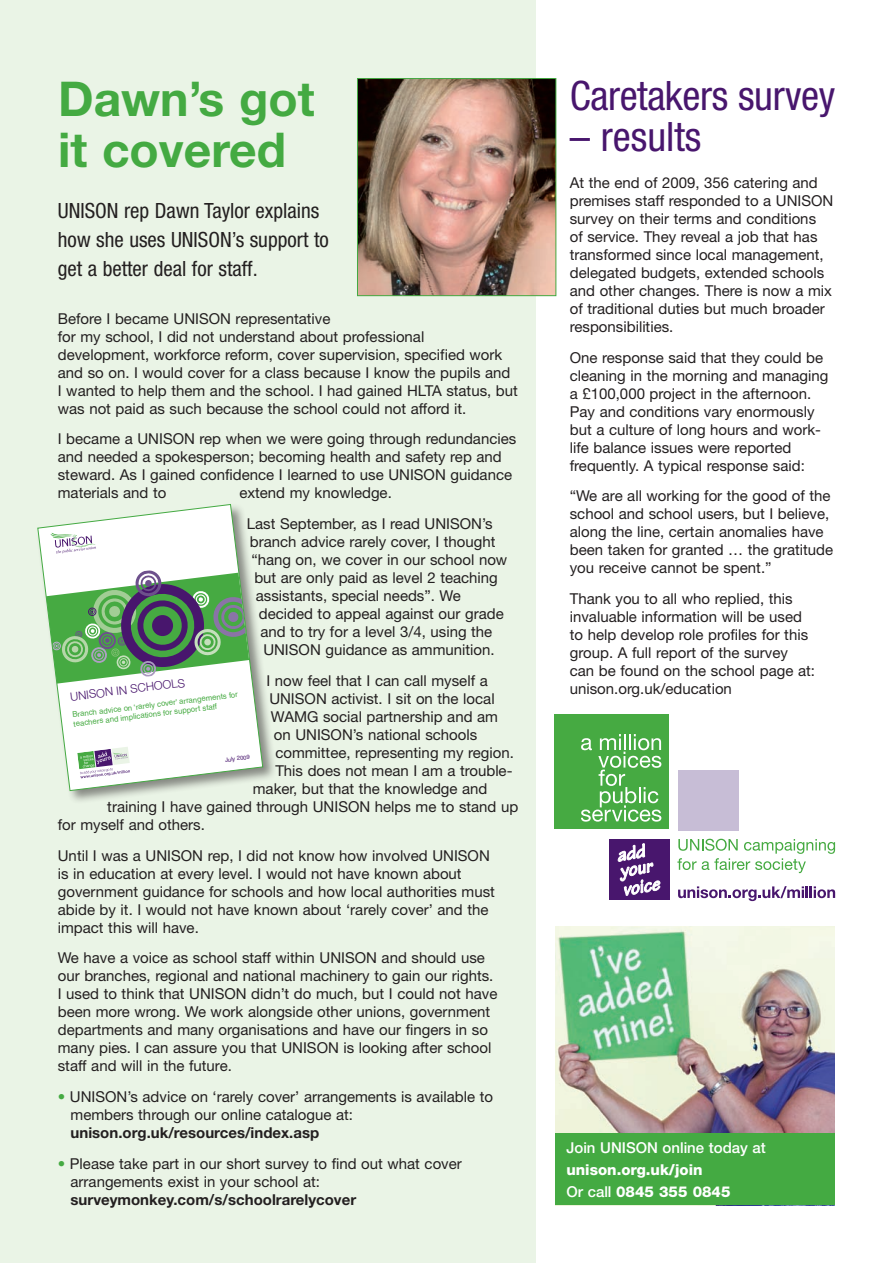
<style>
.page{position:relative;width:893px;height:1263px;background:#fff}
.page>*{position:absolute;margin:0;border:0;box-sizing:border-box;transform-origin:0 0}
.t1{font:700 48px/51px "Helvetica Neue";color:#44aa42}
.t2{font:condensed 40.5px "Helvetica Neue";letter-spacing:-.01em;color:#48166d}
.t3{font:condensed 21px/29.1px "Helvetica Neue";color:#231f20}
.t4{font:15px/18px "Helvetica Neue";color:#231f20}
.t5{font:700 15px "Helvetica Neue";color:#231f20}
.t6{font:800 15px/22.2px "Helvetica Neue";color:#fff}
.t7{font:500 15px "Helvetica Neue";color:#fff}
.t8{font:300 11.7px "Helvetica Neue";color:#48166d}
.t9{font:7.8px/9.3px "Helvetica";color:#46aa42}
.t10{font:5.85px "Helvetica";color:#48166d}
.s1{color:#44aa42}
.s2{font-weight:500}
</style>
<div class="page">
<div style="left:0;top:0;width:536px;height:1263px;background:#eaf4e6"></div>
<img style="left:359px;top:80px;width:195px;height:214px">
<div style="left:357px;top:78px;width:199px;height:218px;border:1px solid #44aa42"></div>
<div style="left:36px;top:502px;width:240px;height:303px;background:#231f20;opacity:.5"></div>
<svg style="left:37px;top:504px;width:226px;height:287px"></svg>
<div style="left:554px;top:714px;width:115px;height:115px;background:#46aa42"></div>
<svg style="left:581px;top:734px;width:80px;height:88px"></svg>
<div style="left:609px;top:839px;width:60px;height:60px;background:#48166d"></div>
<div style="left:678px;top:770px;width:60px;height:60px;background:#c7bdd6"></div>
<svg style="left:677px;top:839px;width:158px;height:34px"></svg>
<svg style="left:618px;top:843px;width:42px;height:53px"></svg>
<svg style="left:678px;top:886px;width:157px;height:15px"></svg>
<img style="left:556px;top:926px;width:279px;height:207px">
<div style="left:556px;top:1133px;width:279px;height:72px;background:#44aa42"></div>
<h1 class="t1" style="left:58px;top:72px;width:258px">Dawn’s got it covered</h1>
<h3 class="t3" style="left:58px;top:196px;width:272px">UNISON rep Dawn Taylor explains how she uses UNISON’s support to get a better deal for staff.</h3>
<p class="t4" style="left:58px;top:309px;width:462px">Before I became UNISON representative<br>for my school, I did not understand about professional development, workforce reform, cover supervision, specified work and so on. I would cover for a class because I know the pupils and I wanted to help them and the school. I had gained HLTA status, but was not paid as such because the school could not afford it.</p>
<p class="t4" style="left:58px;top:430px;width:460px">I became a UNISON rep when we were going through redundancies and needed a spokesperson; becoming health and safety rep and steward. As I gained confidence I learned to use UNISON guidance materials and to</p>
<p class="t4" style="left:247px;top:477px;width:247px;line-height:30.8px;text-indent:-8px">extend my knowledge.<br>Last September, as I read UNISON’s</p>
<p class="t4" style="left:250px;top:532px;width:247px">branch advice rarely cover, I thought</p>
<p class="t4" style="left:251px;top:550px;width:258px">“hang on, we cover in our school now</p>
<p class="t4" style="left:254px;top:568px;width:245px">but are only paid as level 2 teaching</p>
<p class="t4" style="left:256px;top:586px;width:206px">assistants, special needs”. We</p>
<p class="t4" style="left:259px;top:604px;width:246px">decided to appeal against our grade</p>
<p class="t4" style="left:260px;top:622px;width:234px">and to try for a level 3/4, using the</p>
<p class="t4" style="left:263px;top:640px;width:233px">UNISON guidance as ammunition.</p>
<p class="t4" style="left:266px;top:671px;width:223px">I now feel that I can call myself a</p>
<p class="t4" style="left:269px;top:689px;width:227px">UNISON activist. I sit on the local</p>
<p class="t4" style="left:271px;top:707px;width:229px">WAMG social partnership and am</p>
<p class="t4" style="left:274px;top:725px;width:205px">on UNISON’s national schools</p>
<p class="t4" style="left:275px;top:743px;width:240px">committee, representing my region.</p>
<p class="t4" style="left:275px;top:761px;width:239px">This does not mean I am a trouble-</p>
<p class="t4" style="left:253px;top:779px;width:236px">maker, but that the knowledge and</p>
<p class="t4" style="left:107px;top:797px;width:412px">training I have gained through UNISON helps me to stand up</p>
<p class="t4" style="left:58px;top:815px;width:149px">for myself and others.</p>
<p class="t4" style="left:58px;top:846px;width:439px">Until I was a UNISON rep, I did not know how involved UNISON is in education at every level. I would not have known about government guidance for schools and how local authorities must abide by it. I would not have known about ‘rarely cover’ and the impact this will have.</p>
<p class="t4" style="left:58px;top:949px;width:441px">We have a voice as school staff within UNISON and should use our branches, regional and national machinery to gain our rights.<br>I used to think that UNISON didn’t do much, but I could not have been more wrong. We work alongside other unions, government departments and many organisations and have our fingers in so many pies. I can assure you that UNISON is looking after school staff and will in the future.</p>
<p class="t4" style="left:71px;top:1087px;width:424px;text-indent:-13px"><span class="s1">•</span> UNISON’s advice on ‘rarely cover’ arrangements is available to members through our online catalogue at:</p>
<p class="t5" style="left:71px;top:1123px;width:250px">unison.org.uk/resources/index.asp</p>
<p class="t4" style="left:71px;top:1154px;width:393px;text-indent:-13px"><span class="s1">•</span> Please take part in our short survey to find out what cover arrangements exist in your school at:</p>
<p class="t5" style="left:71px;top:1190px;width:287px">surveymonkey.com/s/schoolrarelycover</p>
<p class="t8" style="left:69px;top:689px;width:117px;rotate:-7deg">UNISON IN SCHOOLS</p>
<p class="t9" style="left:72px;top:710px;width:168px;rotate:-7deg">Branch advice on ‘rarely cover’ arrangements for teachers and implications for support staff</p>
<p class="t10" style="left:225px;top:756px;width:26px;rotate:-7deg">July 2009</p>
<h2 class="t2" style="left:570px;top:72px;width:267px">Caretakers survey</h2>
<h2 class="t2" style="left:570px;top:113px;width:133px">– results</h2>
<p class="t4" style="left:570px;top:173px;width:265px">At the end of 2009, 356 catering and premises staff responded to a UNISON survey on their terms and conditions<br>of service. They reveal a job that has transformed since local management, delegated budgets, extended schools and other changes. There is now a mix of traditional duties but much broader responsibilities.</p>
<p class="t4" style="left:570px;top:348px;width:260px">One response said that they could be cleaning in the morning and managing a £100,000 project in the afternoon.<br>Pay and conditions vary enormously but a culture of long hours and work&shy;life balance issues were reported frequently. A typical response said:</p>
<p class="t4" style="left:570px;top:487px;width:265px">“We are all working for the good of the school and school users, but I believe, along the line, certain anomalies have been taken for granted … the gratitude you receive cannot be spent.”</p>
<p class="t4" style="left:570px;top:590px;width:247px">Thank you to all who replied, this invaluable information will be used to help develop role profiles for this group. A full report of the survey can be found on the school page at: unison.org.uk/education</p>
<p class="t7" style="left:566px;top:1139px;width:201px">Join UNISON online today at</p>
<p class="t6" style="left:566px;top:1159px;width:166px">unison.org.uk/join<br><span class="s2">Or call</span> 0845 355 0845</p>
</div>
